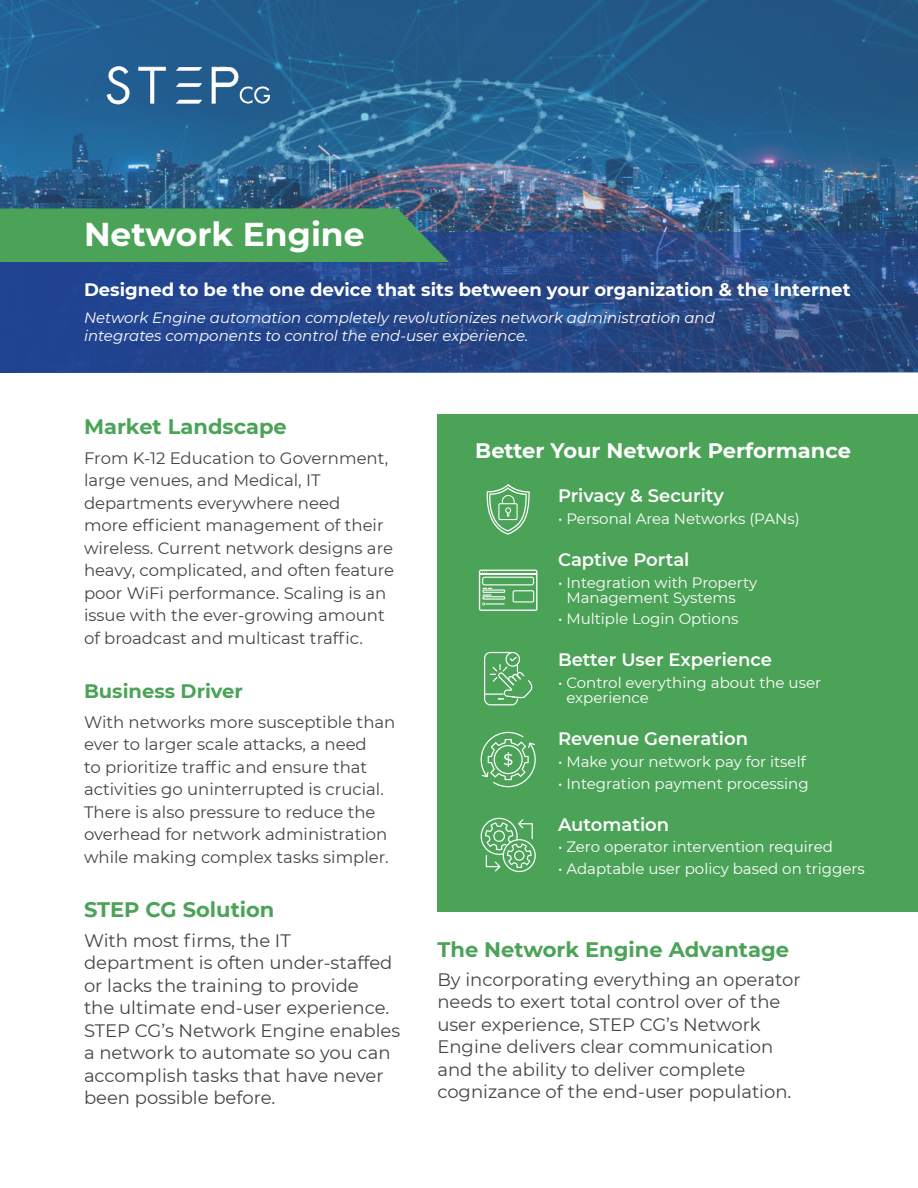
<style>
.page{position:relative;width:918px;height:1188px;background:#fff}
.page>*{position:absolute;margin:0;border:0;box-sizing:border-box;transform-origin:0 0}
.t1{font:700 33px "Montserrat";color:#fff}
.t2{font:700 21px "Montserrat";color:#4ba358}
.t3{font:700 21px "Montserrat";color:#fff}
.t4{font:700 19.5px "Montserrat";color:#4ba358}
.t5{font:18px/22.5px "Montserrat";color:#454545}
.t6{font:600 18px "Montserrat";color:#fff}
.t7{font:700 18px "Montserrat";color:#fff}
.t8{font:16.5px/22.5px "Montserrat";color:#454545}
.t9{font:15px/15px "Montserrat";color:#fff}
.t10{font:italic 15px/18px "Montserrat";color:#fff}
</style>
<div class="page">
<svg style="left:0;top:0;width:918px;height:232px;background:#2b628f"></svg>
<svg style="left:0;top:232px;width:918px;height:141px;background:#264788"></svg>
<img style="left:97px;top:55px;width:180px;height:61px">
<svg style="left:0;top:208px;width:449px;height:54px;background:#499e5b"></svg>
<div style="left:437px;top:414px;width:481px;height:498px;background:#4ba358"></div>
<svg style="left:486px;top:484px;width:44px;height:51px"></svg>
<svg style="left:484px;top:652px;width:49px;height:53px"></svg>
<svg style="left:479px;top:570px;width:59px;height:41px"></svg>
<svg style="left:481px;top:732px;width:55px;height:55px"></svg>
<svg style="left:481px;top:818px;width:55px;height:54px"></svg>
<p class="t1" style="left:84px;top:210px;width:282px">Network Engine</p>
<p class="t7" style="left:84px;top:277px;width:768px">Designed to be the one device that sits between your organization &amp; the Internet</p>
<p class="t10" style="left:84px;top:308px;width:633px">Network Engine automation completely revolutionizes network administration and integrates components to control the end-user experience.</p>
<p class="t2" style="left:84px;top:412px;width:204px">Market Landscape</p>
<p class="t8" style="left:84px;top:446px;width:312px">From K-12 Education to Government, large venues, and Medical, IT departments everywhere need<br>more efficient management of their wireless. Current network designs are heavy, complicated, and often feature poor WiFi performance. Scaling is an issue with the ever-growing amount of broadcast and multicast traffic.</p>
<p class="t4" style="left:84px;top:677px;width:161px">Business Driver</p>
<p class="t8" style="left:84px;top:710px;width:313px">With networks more susceptible than ever to larger scale attacks, a need<br>to prioritize traffic and ensure that activities go uninterrupted is crucial.<br>There is also pressure to reduce the overhead for network administration while making complex tasks simpler.</p>
<p class="t2" style="left:84px;top:895px;width:192px">STEP CG Solution</p>
<p class="t5" style="left:84px;top:928px;width:318px">With most firms, the IT department is often under-staffed or lacks the training to provide<br>the ultimate end-user experience.<br>STEP CG’s Network Engine enables a network to automate so you can accomplish tasks that have never been possible before.</p>
<p class="t2" style="left:437px;top:934px;width:353px">The Network Engine Advantage</p>
<p class="t3" style="left:475px;top:435px;width:377px">Better Your Network Performance</p>
<p class="t6" style="left:558px;top:483px;width:167px">Privacy &amp; Security</p>
<p class="t9" style="left:558px;top:511px;width:243px">• Personal Area Networks (PANs)</p>
<p class="t6" style="left:558px;top:547px;width:133px">Captive Portal</p>
<p class="t9" style="left:566px;top:574px;width:192px;text-indent:-8px">• Integration with Property<br>Management Systems</p>
<p class="t9" style="left:558px;top:611px;width:182px">• Multiple Login Options</p>
<p class="t6" style="left:558px;top:647px;width:216px">Better User Experience</p>
<p class="t9" style="left:566px;top:675px;width:256px;text-indent:-8px">• Control everything about the user experience</p>
<p class="t6" style="left:558px;top:726px;width:192px">Revenue Generation</p>
<p class="t9" style="left:558px;top:754px;width:249px">• Make your network pay for itself</p>
<p class="t9" style="left:558px;top:775px;width:252px">• Integration payment processing</p>
<p class="t6" style="left:558px;top:812px;width:113px">Automation</p>
<p class="t9" style="left:558px;top:839px;width:276px">• Zero operator intervention required</p>
<p class="t9" style="left:558px;top:861px;width:308px">• Adaptable user policy based on triggers</p>
<p class="t5" style="left:437px;top:968px;width:365px">By incorporating everything an operator needs to exert total control over of the user experience, STEP CG’s Network Engine delivers clear communication and the ability to deliver complete cognizance of the end-user population.</p>
</div>
